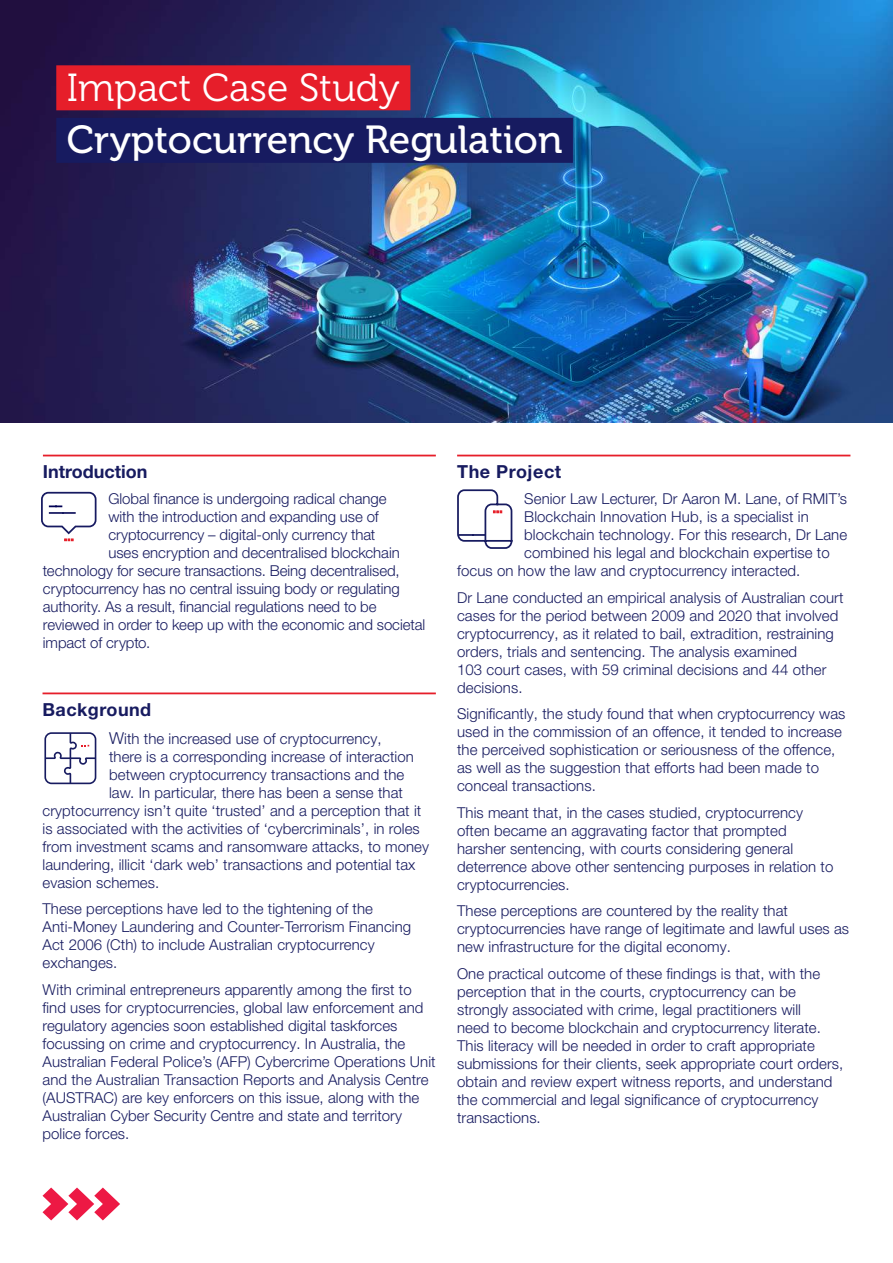
<style>
.page{position:relative;width:893px;height:1263px;background:#fff}
.page>*{position:absolute;margin:0;border:0;box-sizing:border-box;transform-origin:0 0}
.t1{font:39px "Museo 500";color:#fff}
.t2{font:39px "Museo 300";color:#fff}
.t3{font:700 18px "Helvetica Neue LT Pro";letter-spacing:.025em;color:#171b60}
.t4{font:700 18px "Helvetica Neue LT Pro";color:#171b60}
.t5{font:300 15px/18px "Helvetica Neue LT Pro";letter-spacing:.005em;color:#171b60}
.s1{font-size:16.5px}
</style>
<div class="page">
<svg style="left:43px;top:1187px;width:77px;height:33px"></svg>
<img style="left:0;top:0;width:893px;height:422px">
<div style="left:56px;top:65px;width:354px;height:45px;background:#e61e2a"></div>
<div style="left:56px;top:118px;width:517px;height:45px;background:#171b60"></div>
<svg style="left:41px;top:491px;width:56px;height:50px"></svg>
<hr style="left:43px;top:455px;width:393px;height:1px;background:#e61e2a">
<svg style="left:44px;top:732px;width:52px;height:52px"></svg>
<hr style="left:43px;top:692px;width:393px;height:2px;background:#e61e2a">
<svg style="left:457px;top:489px;width:56px;height:60px"></svg>
<hr style="left:457px;top:455px;width:393px;height:1px;background:#e61e2a">
<h1 class="t2" style="left:67px;top:66px;width:334px">Impact Case Study</h1>
<h1 class="t1" style="left:67px;top:118px;width:497px">Cryptocurrency Regulation</h1>
<p class="t4" style="left:43px;top:460px;width:106px">Introduction</p>
<p class="t5" style="left:108px;top:490px;width:280px">Global finance is undergoing radical change</p>
<p class="t5" style="left:108px;top:508px;width:272px">with the introduction and expanding use of</p>
<p class="t5" style="left:108px;top:526px;width:269px">cryptocurrency – digital-only currency that</p>
<p class="t5" style="left:108px;top:544px;width:293px">uses encryption and decentralised blockchain</p>
<p class="t5" style="left:43px;top:562px;width:358px">technology for secure transactions. Being decentralised,</p>
<p class="t5" style="left:43px;top:580px;width:358px">cryptocurrency has no central issuing body or regulating</p>
<p class="t5" style="left:43px;top:598px;width:335px">authority. As a result, financial regulations need to be</p>
<p class="t5" style="left:43px;top:616px;width:384px">reviewed in order to keep up with the economic and societal</p>
<p class="t5" style="left:43px;top:634px;width:109px">impact of crypto.</p>
<p class="t3" style="left:43px;top:698px;width:110px">Background</p>
<p class="t5" style="left:109px;top:729px;width:274px"><span class="s1">W</span>ith the increased use of cryptocurrency,</p>
<p class="t5" style="left:109px;top:747px;width:306px">there is a corresponding increase of interaction</p>
<p class="t5" style="left:109px;top:765px;width:297px">between cryptocurrency transactions and the</p>
<p class="t5" style="left:109px;top:783px;width:295px">law. In particular, there has been a sense that</p>
<p class="t5" style="left:43px;top:801px;width:380px">cryptocurrency isn’t quite ‘trusted’ and a perception that it</p>
<p class="t5" style="left:43px;top:819px;width:379px">is associated with the activities of ‘cybercriminals’, in roles</p>
<p class="t5" style="left:43px;top:837px;width:388px">from investment scams and ransomware attacks, to money</p>
<p class="t5" style="left:43px;top:855px;width:374px">laundering, illicit ‘dark web’ transactions and potential tax</p>
<p class="t5" style="left:43px;top:873px;width:118px">evasion schemes.</p>
<p class="t5" style="left:43px;top:899px;width:370px">These perceptions have led to the tightening of the Anti-Money Laundering and Counter-Terrorism Financing Act 2006 (Cth) to include Australian cryptocurrency exchanges.</p>
<p class="t5" style="left:43px;top:980px;width:395px">With criminal entrepreneurs apparently among the first to find uses for cryptocurrencies, global law enforcement and regulatory agencies soon established digital taskforces focussing on crime and cryptocurrency. In Australia, the Australian Federal Police’s (AFP) Cybercrime Operations Unit and the Australian Transaction Reports and Analysis Centre (AUSTRAC) are key enforcers on this issue, along with the Australian Cyber Security Centre and state and territory police forces.</p>
<p class="t3" style="left:457px;top:460px;width:106px">The Project</p>
<p class="t5" style="left:524px;top:490px;width:324px">Senior Law Lecturer, Dr Aaron M. Lane, of RMIT’s</p>
<p class="t5" style="left:524px;top:508px;width:286px">Blockchain Innovation Hub, is a specialist in</p>
<p class="t5" style="left:524px;top:526px;width:324px">blockchain technology. For this research, Dr Lane</p>
<p class="t5" style="left:524px;top:544px;width:307px">combined his legal and blockchain expertise to</p>
<p class="t5" style="left:457px;top:562px;width:345px">focus on how the law and cryptocurrency interacted.</p>
<p class="t5" style="left:457px;top:588px;width:388px">Dr Lane conducted an empirical analysis of Australian court cases for the period between 2009 and 2020 that involved cryptocurrency, as it related to bail, extradition, restraining orders, trials and sentencing. The analysis examined<br>103 court cases, with 59 criminal decisions and 44 other decisions.</p>
<p class="t5" style="left:457px;top:705px;width:390px">Significantly, the study found that when cryptocurrency was used in the commission of an offence, it tended to increase the perceived sophistication or seriousness of the offence, as well as the suggestion that efforts had been made to conceal transactions.</p>
<p class="t5" style="left:457px;top:803px;width:378px">This meant that, in the cases studied, cryptocurrency often became an aggravating factor that prompted harsher sentencing, with courts considering general deterrence above other sentencing purposes in relation to cryptocurrencies.</p>
<p class="t5" style="left:457px;top:902px;width:394px">These perceptions are countered by the reality that cryptocurrencies have range of legitimate and lawful uses as new infrastructure for the digital economy.</p>
<p class="t5" style="left:457px;top:964px;width:388px">One practical outcome of these findings is that, with the perception that in the courts, cryptocurrency can be strongly associated with crime, legal practitioners will<br>need to become blockchain and cryptocurrency literate.<br>This literacy will be needed in order to craft appropriate submissions for their clients, seek appropriate court orders, obtain and review expert witness reports, and understand the commercial and legal significance of cryptocurrency transactions.</p>
</div>
